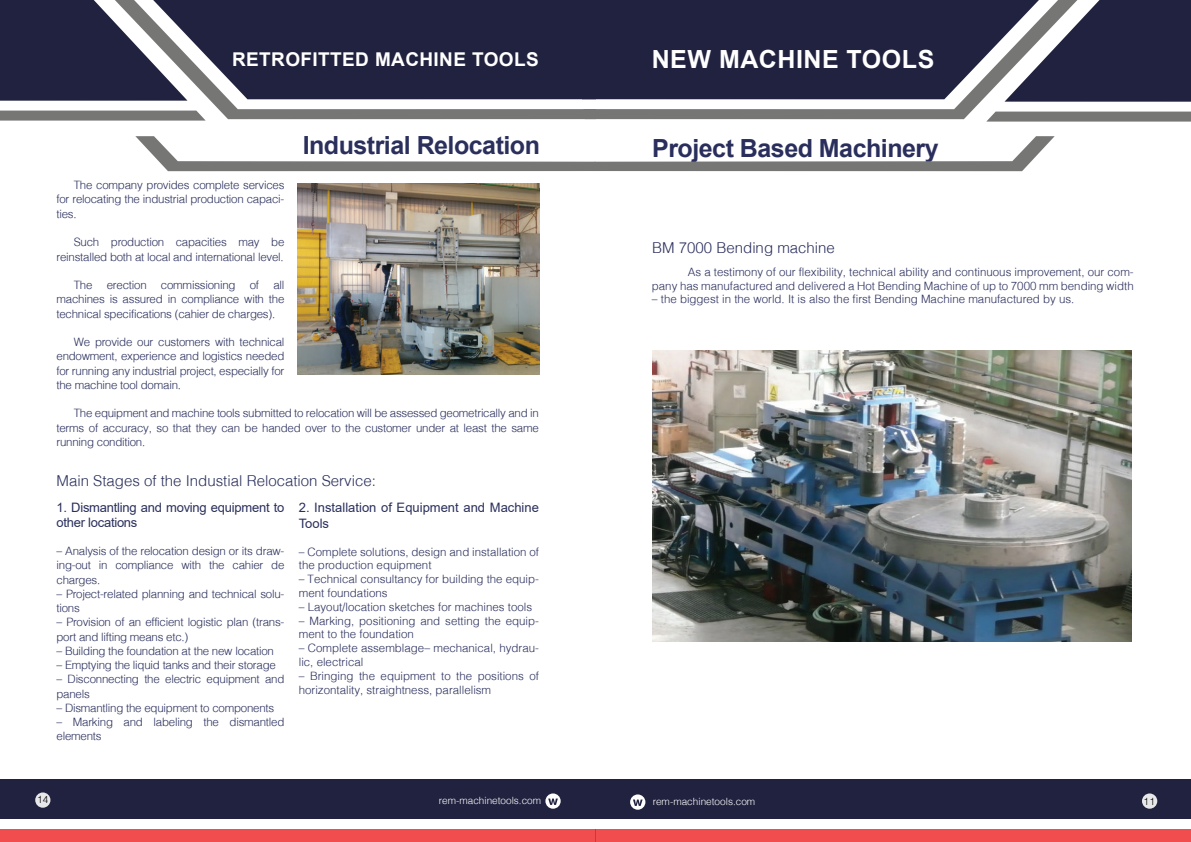
<style>
.page{position:relative;width:1191px;height:842px;background:#fff}
.page>*{position:absolute;margin:0;border:0;box-sizing:border-box;transform-origin:0 0}
.t1{font:700 25px "Arial";letter-spacing:-.02em;color:#2a2e5c}
.t2{font:700 25px "Arial";letter-spacing:-.02em;color:#2a2f5c}
.t3{font:700 25px "Arial";letter-spacing:.02em;color:#fff}
.t4{font:700 19px "Arial";letter-spacing:.02em;color:#fff}
.t5{font:300 15px "Helv";color:#2a2f5c}
.t6{font:300 15px "Helv";color:#2a2e5c}
.t7{font:13px/14.3px "Arial";letter-spacing:-.02em;color:#2a2f5c}
.t8{font:13px/15.6px "Arial";color:#2a2f5c}
.t9{font:300 11.5px/14.3px "Helv";letter-spacing:-.02em;color:#2a2f5c;text-align:justify}
.t10{font:300 11.5px/13.8px "Helv";color:#2a2f5c}
.t11{font:300 11.5px/13.8px "Helv";color:#2a2e5c;text-align:right}
.t12{font:300 10px "Helv";color:#fff}
.t13{font:300 10px "Helv";color:#050504}
</style>
<div class="page">
<svg style="left:115px;top:99px;width:468px;height:20px"></svg>
<div style="left:187px;top:0;width:381px;height:99px;background:#21223f"></div>
<div style="left:0;top:779px;width:596px;height:40px;background:#21223f"></div>
<div style="left:0;top:829px;width:595px;height:13px;background:#f14d4f"></div>
<svg style="left:35px;top:792px;width:15px;height:16px"></svg>
<svg style="left:545px;top:793px;width:15px;height:16px"></svg>
<svg style="left:0;top:0;width:187px;height:101px;background:#48495f"></svg>
<svg style="left:0;top:111px;width:206px;height:10px;background:#7e7e7d"></svg>
<svg style="left:583px;top:99px;width:494px;height:20px"></svg>
<div style="left:568px;top:0;width:436px;height:99px;background:#21223f"></div>
<div style="left:594px;top:779px;width:597px;height:40px;background:#21223f"></div>
<div style="left:595px;top:829px;width:596px;height:13px;background:#f14d4f"></div>
<svg style="left:1142px;top:793px;width:15px;height:16px"></svg>
<svg style="left:630px;top:794px;width:15px;height:16px"></svg>
<svg style="left:1004px;top:0;width:187px;height:102px;background:#494a60"></svg>
<svg style="left:986px;top:112px;width:205px;height:10px;background:#7e7e7d"></svg>
<svg style="left:135px;top:136px;width:919px;height:35px"></svg>
<img style="left:653px;top:350px;width:478px;height:291px">
<img style="left:298px;top:183px;width:241px;height:191px">
<h2 class="t4" style="left:232px;top:46px;width:308px">RETROFITTED MACHINE TOOLS</h2>
<h1 class="t3" style="left:651px;top:42px;width:284px">NEW MACHINE TOOLS</h1>
<h1 class="t2" style="left:303px;top:127px;width:239px">Industrial Relocation</h1>
<p class="t9" style="left:56px;top:178px;width:229px;text-indent:17px">The company provides complete services for relocating the industrial production capaci&shy;ties.</p>
<p class="t9" style="left:56px;top:235px;width:229px;text-align:right">Such production capacities may be reinstalled both at local and international level.</p>
<p class="t9" style="left:56px;top:277px;width:229px;text-indent:17px">The erection commissioning of all machines is assured in compliance with the technical specifications (cahier de charges).</p>
<p class="t9" style="left:56px;top:334px;width:229px;text-indent:17px">We provide our customers with technical endowment, experience and logistics needed for running any industrial project, especially for the machine tool domain.</p>
<p class="t9" style="left:56px;top:406px;width:484px;text-indent:17px">The equipment and machine tools submitted to relocation will be assessed geometrically and in terms of accuracy, so that they can be handed over to the customer under at least the same running condition.</p>
<h3 class="t5" style="left:56px;top:471px;width:321px">Main Stages of the Industial Relocation Service:</h3>
<p class="t7" style="left:56px;top:500px;width:229px">1. Dismantling and moving equipment to other locations</p>
<p class="t9" style="left:56px;top:543px;width:229px">– Analysis of the relocation design or its draw&shy;ing-out in compliance with the cahier de charges.</p>
<p class="t9" style="left:56px;top:586px;width:229px">– Project-related planning and technical solu&shy;tions</p>
<p class="t9" style="left:56px;top:615px;width:229px">– Provision of an efficient logistic plan (trans&shy;port and lifting means etc.)</p>
<p class="t9" style="left:56px;top:643px;width:219px">– Building the foundation at the new location</p>
<p class="t9" style="left:56px;top:658px;width:221px">– Emptying the liquid tanks and their storage</p>
<p class="t9" style="left:56px;top:672px;width:229px">– Disconnecting the electric equipment and panels</p>
<p class="t9" style="left:56px;top:700px;width:219px">– Dismantling the equipment to components</p>
<p class="t9" style="left:56px;top:715px;width:229px">– Marking and labeling the dismantled elements</p>
<p class="t8" style="left:299px;top:500px;width:242px">2. Installation of Equipment and Machine<br>Tools</p>
<p class="t10" style="left:299px;top:544px;width:242px">– Complete solutions, design and installation of the production equipment</p>
<p class="t10" style="left:299px;top:572px;width:242px">– Technical consultancy for building the equip&shy;ment foundations</p>
<p class="t10" style="left:299px;top:599px;width:235px">– Layout/location sketches for machines tools</p>
<p class="t10" style="left:299px;top:613px;width:242px">– Marking, positioning and setting the equip&shy;ment to the foundation</p>
<p class="t10" style="left:299px;top:641px;width:242px">– Complete assemblage– mechanical, hydrau&shy;lic, electrical</p>
<p class="t10" style="left:299px;top:668px;width:242px">– Bringing the equipment to the positions of horizontality, straightness, parallelism</p>
<h1 class="t1" style="left:652px;top:130px;width:288px">Project Based Machinery</h1>
<h3 class="t6" style="left:652px;top:238px;width:184px">BM 7000 Bending machine</h3>
<p class="t11" style="left:652px;top:264px;width:483px">As a testimony of our flexibility, technical ability and continuous improvement, our com-<br>pany has manufactured and delivered a Hot Bending Machine of up to 7000 mm bending width</p>
<p class="t11" style="left:652px;top:292px;width:424px">– the biggest in the world. It is also the first Bending Machine manufactured by us.</p>
<p class="t13" style="left:37px;top:793px;width:13px">14</p>
<p class="t12" style="left:439px;top:794px;width:104px">rem-machinetools.com</p>
<p class="t12" style="left:652px;top:795px;width:104px">rem-machinetools.com</p>
<p class="t13" style="left:1143px;top:795px;width:13px">11</p>
</div>
